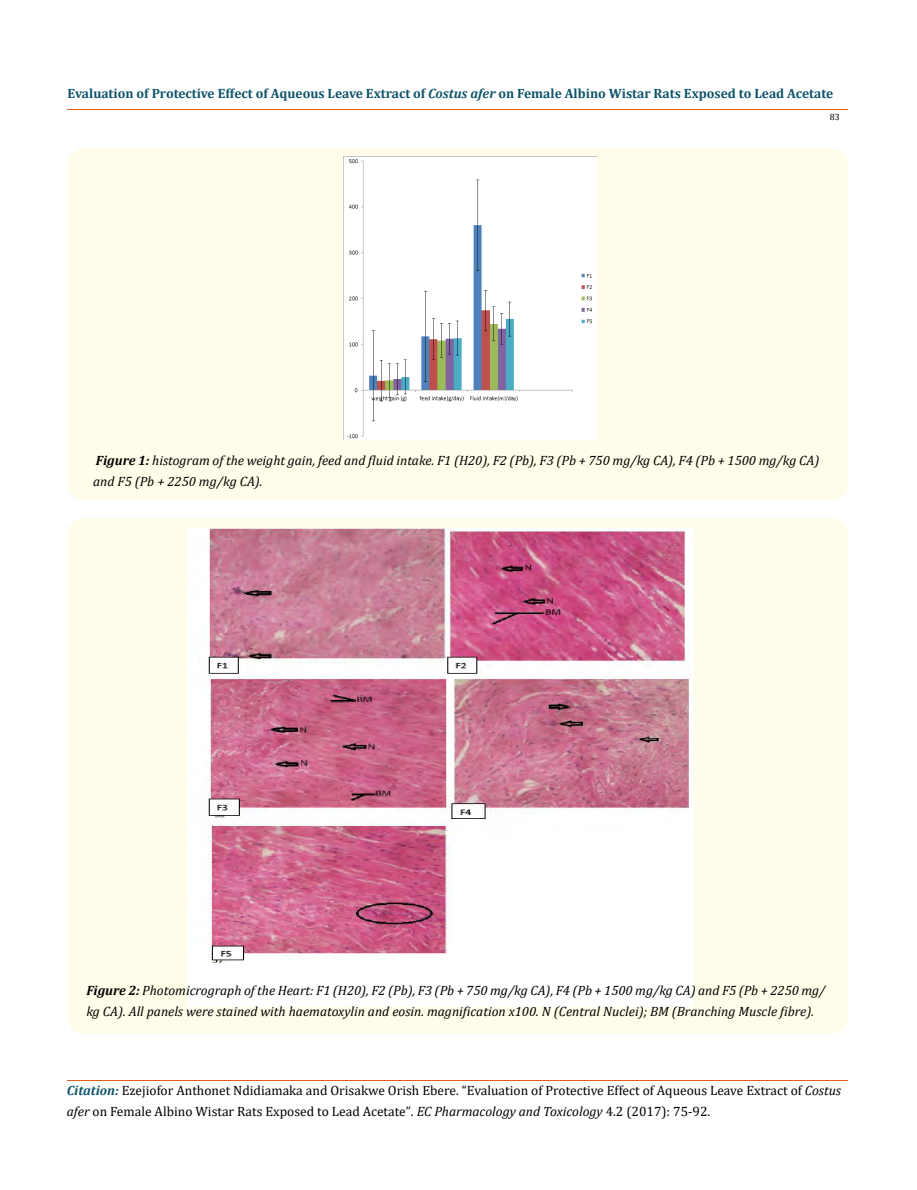
<style>
.page{position:relative;width:917px;height:1190px;background:#fff}
.page>*{position:absolute;margin:0;border:0;box-sizing:border-box;transform-origin:0 0}
.t1{font:italic 13.5px/21px "Cambria";color:#000}
.t2{font:13.5px/21px "Cambria";color:#000}
.t3{font:700 13.5px "Cambria";color:#0e546a}
.t4{font:9px "Cambria";color:#000}
.s1{font-style:italic}
.s2{font-weight:700}
.s3{font-weight:700;font-style:italic;color:#0e546a}
.s4{font-size:13.35px}
</style>
<div class="page">
<hr style="left:68px;top:110px;width:780px;height:1px;background:#e05d1a">
<hr style="left:68px;top:1080px;width:780px;height:1px;background:#e05d1a">
<div style="left:68px;top:148px;width:780px;height:352px;background:#fffde9;border-radius:18px"></div>
<img style="left:343px;top:156px;width:254px;height:283px">
<div style="left:68px;top:518px;width:780px;height:515px;background:#fffde9;border-radius:18px"></div>
<img style="left:188px;top:528px;width:505px;height:478px">
<p class="t3" style="left:68px;top:83px;width:767px">Evaluation of Protective Effect of Aqueous Leave Extract of <span class="s1">Costus afer</span> on Female Albino Wistar Rats Exposed to Lead Acetate</p>
<p class="t4" style="left:829px;top:111px;width:11px">83</p>
<p class="t1" style="left:93px;top:449px;width:727px"><span class="s2">Figure 1:</span> histogram of the weight gain, feed and fluid intake. F1 (H20), F2 (Pb), F3 (Pb + 750 mg/kg CA), F4 (Pb + 1500 mg/kg CA) and F5 (Pb + 2250 mg/kg CA).</p>
<p class="t1" style="left:86px;top:979px;width:740px"><span class="s2">Figure 2:</span> Photomicrograph of the Heart: F1 (H20), F2 (Pb), F3 (Pb + 750 mg/kg CA), F4 (Pb + 1500 mg/kg CA) and F5 (Pb + 2250 mg/ kg CA). All panels were stained with haematoxylin and eosin. magnification x100. N (Central Nuclei); BM (Branching Muscle fibre).</p>
<p class="t2" style="left:67px;top:1080px;width:775px"><span class="s3">Citation:</span> Ezejiofor Anthonet Ndidiamaka and Orisakwe Orish Ebere. “Evaluation of Protective Effect of Aqueous Leave Extract of <span class="s1">Costus afer</span> on Female Albino Wistar Rats Exposed to Lead Acetate”<span class="s4">.</span> <span class="s1">EC Pharmacology and Toxicology</span> <span class="s4">4</span>.2 (2017): 75-92.</p>
</div>
